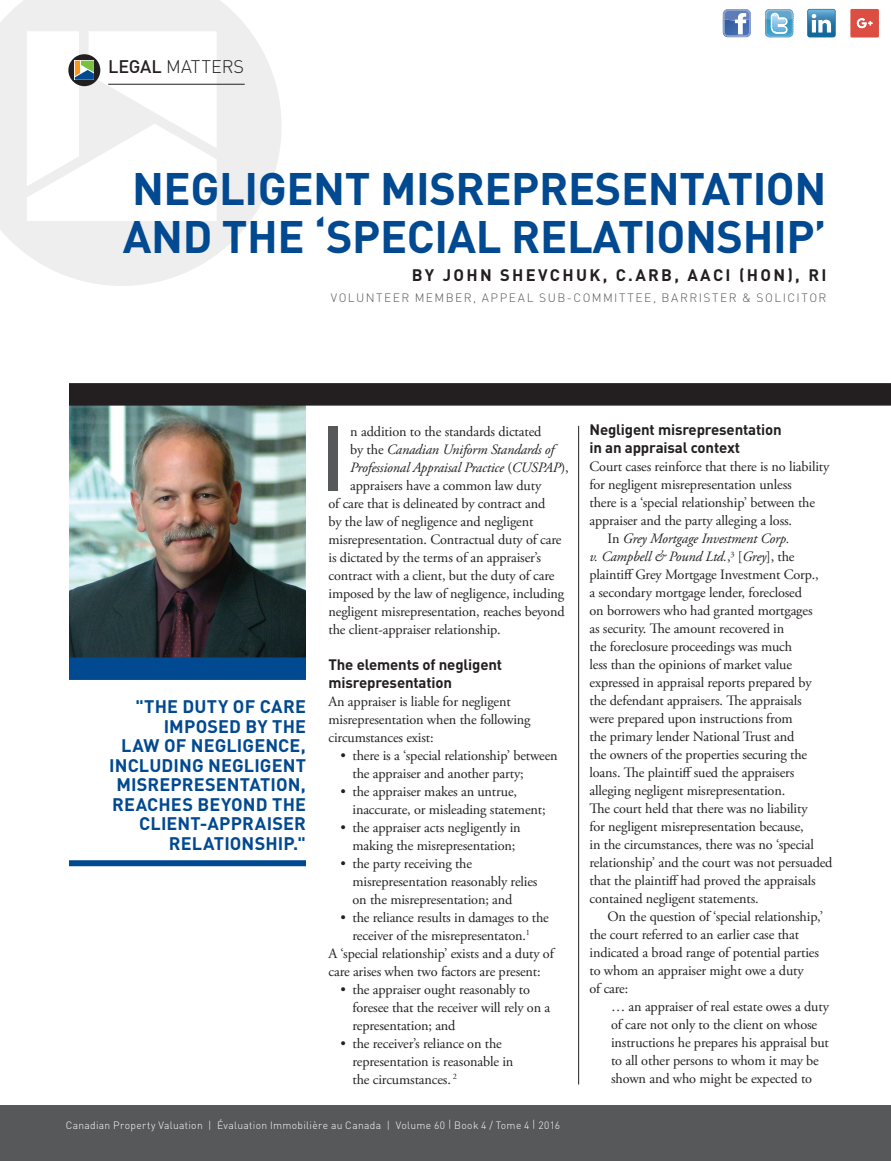
<style>
.page{position:relative;width:891px;height:1161px;background:#fff}
.page>*{position:absolute;margin:0;border:0;box-sizing:border-box;transform-origin:0 0}
.BT_1_w__Drop_Cap{font:500 90.15px "DIN";color:#57585a}
.Main_Headline{font:700 45px/48px "DIN";letter-spacing:-.01em;color:#014990}
.Call_Out{font:700 18px/19.5px "DIN";letter-spacing:.005em;color:#014990;text-align:right}
.TOC_-_Departments{font:300 18px "DIN";color:#231f20}
.By-Line{font:700 16.5px "DIN";letter-spacing:.14em;color:#231f20}
.Sub-Head{font:700 15px/18px "DIN";letter-spacing:-.01em;color:#231f20}
.BT{font:14.25px/18px "Adobe Garamond Pro";letter-spacing:-.01em;color:#231f20}
.BT_1_w__Drop_Cap-2{font:14.25px "Adobe Garamond Pro";letter-spacing:-.01em;color:#231f20}
.BT_1{font:14.25px/18px "Adobe Garamond Pro";letter-spacing:-.01em;color:#231f20}
.BT_1_w__Drop_Cap-3{font:italic 14.25px "Adobe Garamond Pro";letter-spacing:-.01em;color:#231f20}
.By-Line_2{font:300 12px "DIN";letter-spacing:.12em;color:#57585a}
.t1{font:300 10.5px "DIN";letter-spacing:.03em;color:#fff}
.s1{font-weight:500}
.s2{font-style:normal}
.s3{font-style:italic}
</style>
<div class="page">
<svg style="left:0;top:0;width:281px;height:286px;fill:#f4f4f4"></svg>
<svg style="left:68px;top:54px;width:32px;height:32px"></svg>
<svg style="left:75px;top:61px;width:19px;height:19px"></svg>
<img style="left:69px;top:406px;width:237px;height:251px">
<div style="left:69px;top:657px;width:237px;height:23px;background:#014990"></div>
<hr style="left:108px;top:84px;width:137px;height:1px;background:#231f20">
<hr style="left:578px;top:426px;width:1px;height:658px;background:#231f20">
<div style="left:69px;top:860px;width:237px;height:6px;background:#014990"></div>
<div style="left:0;top:1106px;width:891px;height:55px;background:#57585a"></div>
<svg style="left:722px;top:8px;width:157px;height:30px"></svg>
<div style="left:69px;top:383px;width:822px;height:23px;background:#231f20"></div>
<p class="TOC_-_Departments" style="left:108px;top:56px;width:137px"><span class="s1">LEGAL</span> MATTERS</p>
<p class="Main_Headline" style="left:123px;top:163px;width:705px">NEGLIGENT MISREPRESENTATION<br>AND THE ‘SPECIAL RELATIONSHIP’</p>
<p class="By-Line" style="left:412px;top:265px;width:416px">BY JOHN SHEVCHUK, C.ARB, AACI (HON), RI</p>
<p class="By-Line_2" style="left:331px;top:290px;width:497px">VOLUNTEER MEMBER, APPEAL SUB-COMMITTEE, BARRISTER &amp; SOLICITOR</p>
<p class="Call_Out" style="left:109px;top:696px;width:198px">"THE DUTY OF CARE<br>IMPOSED BY THE<br>LAW OF NEGLIGENCE,<br>INCLUDING NEGLIGENT<br>MISREPRESENTATION,<br>REACHES BEYOND THE<br>CLIENT-APPRAISER<br>RELATIONSHIP."</p>
<p class="BT_1_w__Drop_Cap" style="left:320px;top:400px;width:28px">I</p>
<p class="BT_1_w__Drop_Cap-2" style="left:350px;top:423px;width:193px">n addition to the standards dictated</p>
<p class="BT_1_w__Drop_Cap-3" style="left:350px;top:441px;width:206px"><span class="s2">by the</span> Canadian Uniform Standards of</p>
<p class="BT_1_w__Drop_Cap-3" style="left:350px;top:459px;width:220px">Professional Appraisal Practice <span class="s2">(</span>CUSPAP<span class="s2">),</span></p>
<p class="BT_1_w__Drop_Cap-2" style="left:350px;top:477px;width:193px">appraisers have a common law duty</p>
<p class="BT_1_w__Drop_Cap-2" style="left:328px;top:495px;width:218px">of care that is delineated by contract and</p>
<p class="BT_1_w__Drop_Cap-2" style="left:328px;top:513px;width:206px">by the law of negligence and negligent</p>
<p class="BT_1_w__Drop_Cap-2" style="left:328px;top:531px;width:235px">misrepresentation. Contractual duty of care</p>
<p class="BT_1_w__Drop_Cap-2" style="left:328px;top:549px;width:214px">is dictated by the terms of an appraiser’s</p>
<p class="BT_1_w__Drop_Cap-2" style="left:328px;top:567px;width:227px">contract with a client, but the duty of care</p>
<p class="BT_1_w__Drop_Cap-2" style="left:328px;top:585px;width:237px">imposed by the law of negligence, including</p>
<p class="BT_1_w__Drop_Cap-2" style="left:328px;top:603px;width:238px">negligent misrepresentation, reaches beyond</p>
<p class="BT_1_w__Drop_Cap-2" style="left:328px;top:621px;width:174px">the client-appraiser relationship.</p>
<p class="Sub-Head" style="left:328px;top:655px;width:175px">The elements of negligent misrepresentation</p>
<p class="BT_1" style="left:328px;top:693px;width:204px">An appraiser is liable for negligent misrepresentation when the following circumstances exist:</p>
<p class="BT" style="left:352px;top:747px;width:207px;text-indent:-12px">• there is a ‘special relationship’ between the appraiser and another party;</p>
<p class="BT" style="left:352px;top:783px;width:195px;text-indent:-12px">• the appraiser makes an untrue, inaccurate, or misleading statement;</p>
<p class="BT" style="left:340px;top:819px;width:182px;text-align:center">• the appraiser acts negligently in making the misrepresentation;</p>
<p class="BT" style="left:352px;top:855px;width:187px;text-indent:-12px">• the party receiving the misrepresentation reasonably relies on the misrepresentation; and</p>
<p class="BT" style="left:340px;top:909px;width:210px;text-align:center">• the reliance results in damages to the receiver of the misrepresentaton.<sup>1</sup></p>
<p class="BT_1" style="left:328px;top:945px;width:227px">A ‘special relationship’ exists and a duty of care arises when two factors are present:</p>
<p class="BT" style="left:352px;top:981px;width:199px;text-indent:-12px">• the appraiser ought reasonably to foresee that the receiver will rely on a representation; and</p>
<p class="BT" style="left:352px;top:1035px;width:162px;text-indent:-12px">• the receiver’s reliance on the representation is reasonable in the circumstances. <sup>2</sup></p>
<p class="t1" style="left:66px;top:1119px;width:496px">Canadian Property Valuation | Évaluation Immobilière au Canada | Volume 60 | Book 4 / Tome 4 | 2016</p>
<p class="Sub-Head" style="left:590px;top:420px;width:194px">Negligent misrepresentation in an appraisal context</p>
<p class="BT_1" style="left:590px;top:458px;width:241px">Court cases reinforce that there is no liability for negligent misrepresentation unless<br>there is a ‘special relationship’ between the appraiser and the party alleging a loss.</p>
<p class="BT" style="left:590px;top:530px;width:245px;text-indent:18px">In <span class="s3">Grey Mortgage Investment Corp.<br>v. Campbell &amp; Pound Ltd.</span>,<sup>3</sup> [<span class="s3">Grey</span>], the plaintiff Grey Mortgage Investment Corp.,<br>a secondary mortgage lender, foreclosed<br>on borrowers who had granted mortgages<br>as security. The amount recovered in<br>the foreclosure proceedings was much<br>less than the opinions of market value expressed in appraisal reports prepared by<br>the defendant appraisers. The appraisals<br>were prepared upon instructions from<br>the primary lender National Trust and<br>the owners of the properties securing the loans. The plaintiff sued the appraisers alleging negligent misrepresentation.<br>The court held that there was no liability<br>for negligent misrepresentation because,<br>in the circumstances, there was no ‘special relationship’ and the court was not persuaded that the plaintiff had proved the appraisals contained negligent statements.</p>
<p class="BT" style="left:590px;top:908px;width:235px;text-indent:18px">On the question of ‘special relationship,’ the court referred to an earlier case that indicated a broad range of potential parties to whom an appraiser might owe a duty<br>of care:</p>
<p class="BT" style="left:611px;top:998px;width:219px">… an appraiser of real estate owes a duty of care not only to the client on whose instructions he prepares his appraisal but to all other persons to whom it may be shown and who might be expected to</p>
</div>
